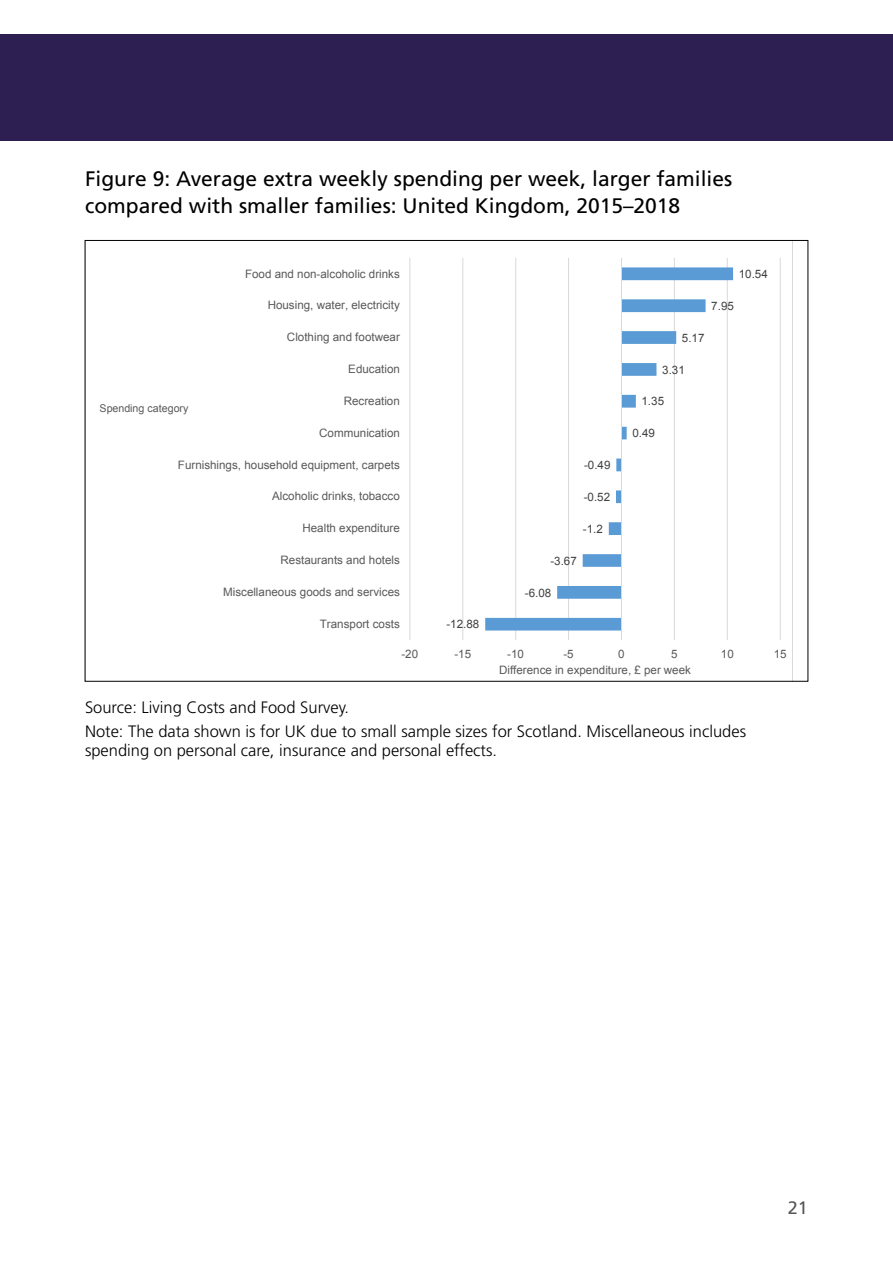
<style>
.page{position:relative;width:893px;height:1263px;background:#fff}
.page>*{position:absolute;margin:0;border:0;box-sizing:border-box;transform-origin:0 0}
.D_Head{font:21px/27px "Frutiger LT Std";color:#000}
.t1{font:18px "Frutiger LT Std";color:#575756}
.Sm_ref_text{font:300 16.5px/19.5px "Frutiger LT Std";color:#000}
.t2{font:11.55px "Arial";color:#595959}
.t3{font:11.55px "Arial";letter-spacing:.005em;color:#404040}
.t4{font:10.65px "Arial";color:#595959}
</style>
<div class="page">
<div style="left:0;top:34px;width:893px;height:106px;background:#2e1f53"></div>
<svg style="left:409px;top:242px;width:384px;height:437px"></svg>
<p class="D_Head" style="left:85px;top:165px;width:649px">Figure 9: Average extra weekly spending per week, larger families compared with smaller families: United Kingdom, 2015–2018</p>
<p class="t2" style="left:245px;top:266px;width:156px">Food and non-alcoholic drinks</p>
<p class="t3" style="left:739px;top:266px;width:31px">10.54</p>
<p class="t2" style="left:268px;top:298px;width:134px">Housing, water, electricity</p>
<p class="t3" style="left:711px;top:298px;width:24px">7.95</p>
<p class="t2" style="left:287px;top:330px;width:114px">Clothing and footwear</p>
<p class="t3" style="left:682px;top:330px;width:24px">5.17</p>
<p class="t2" style="left:348px;top:361px;width:53px">Education</p>
<p class="t3" style="left:662px;top:362px;width:24px">3.31</p>
<p class="t4" style="left:100px;top:402px;width:90px">Spending category</p>
<p class="t2" style="left:344px;top:393px;width:58px">Recreation</p>
<p class="t3" style="left:641px;top:394px;width:24px">1.35</p>
<p class="t2" style="left:319px;top:425px;width:82px">Communication</p>
<p class="t3" style="left:632px;top:426px;width:24px">0.49</p>
<p class="t2" style="left:178px;top:457px;width:223px">Furnishings, household equipment, carpets</p>
<p class="t3" style="left:584px;top:457px;width:28px">-0.49</p>
<p class="t2" style="left:272px;top:489px;width:129px">Alcoholic drinks, tobacco</p>
<p class="t3" style="left:584px;top:489px;width:28px">-0.52</p>
<p class="t2" style="left:302px;top:521px;width:99px">Health expenditure</p>
<p class="t3" style="left:583px;top:521px;width:22px">-1.2</p>
<p class="t2" style="left:281px;top:552px;width:121px">Restaurants and hotels</p>
<p class="t3" style="left:550px;top:553px;width:28px">-3.67</p>
<p class="t2" style="left:223px;top:584px;width:178px">Miscellaneous goods and services</p>
<p class="t3" style="left:525px;top:585px;width:28px">-6.08</p>
<p class="t2" style="left:320px;top:616px;width:81px">Transport costs</p>
<p class="t3" style="left:446px;top:617px;width:35px">-12.88</p>
<p class="t2" style="left:401px;top:646px;width:18px">-20</p>
<p class="t2" style="left:454px;top:646px;width:18px">-15</p>
<p class="t2" style="left:507px;top:646px;width:18px">-10</p>
<p class="t2" style="left:563px;top:646px;width:12px">-5</p>
<p class="t2" style="left:618px;top:646px;width:8px">0</p>
<p class="t2" style="left:671px;top:646px;width:8px">5</p>
<p class="t2" style="left:721px;top:646px;width:14px">10</p>
<p class="t2" style="left:774px;top:646px;width:14px">15</p>
<p class="t2" style="left:499px;top:662px;width:193px">Difference in expenditure, £ per week</p>
<p class="Sm_ref_text" style="left:85px;top:698px;width:266px">Source: Living Costs and Food Survey.</p>
<p class="Sm_ref_text" style="left:85px;top:722px;width:663px">Note: The data shown is for UK due to small sample sizes for Scotland. Miscellaneous includes spending on personal care, insurance and personal effects.</p>
<h2 class="t1" style="left:788px;top:1197px;width:22px">21</h2>
</div>
